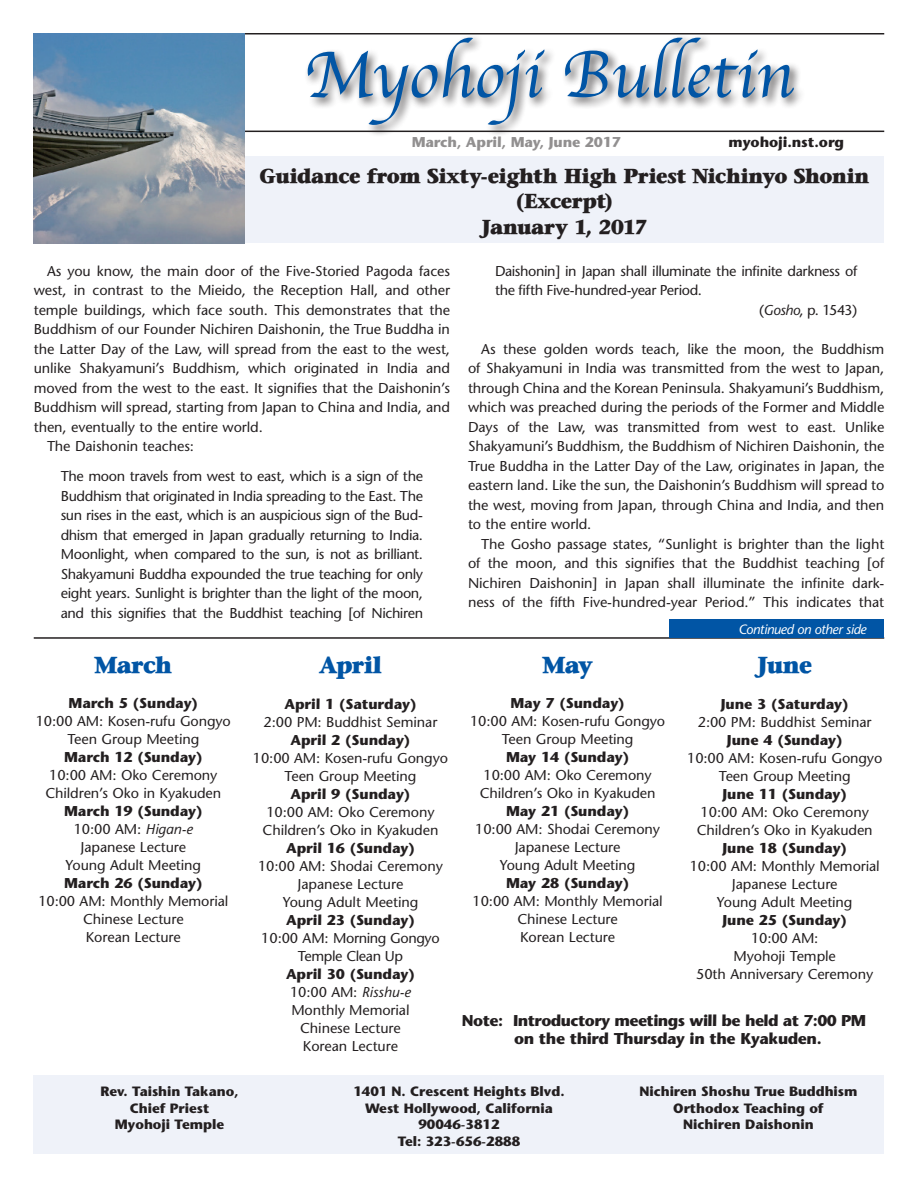
<style>
.page{position:relative;width:918px;height:1188px;background:#fff}
.page>*{position:absolute;margin:0;border:0;box-sizing:border-box;transform-origin:0 0}
.t1{font:68.4px "Apple Chancery";color:#0155a5}
.t2{font:800 22.8px "Stone Serif";letter-spacing:-.02em;color:#0155a5}
.t3{font:800 19.95px/25.5px "Stone Serif";letter-spacing:-.005em;color:#231f20;text-align:center}
.t4{font:700 15.6px/17.2px "Stone Sans";letter-spacing:-.02em;color:#231f20;text-align:center}
.t5{font:14.25px/18px "Stone Sans";color:#231f20;text-align:center}
.t6{font:700 14.25px "Stone Sans";color:#231f20}
.t7{font:700 13.5px/16.5px "Stone Sans";color:#231f20;text-align:center}
.t8{font:italic 13.5px "Stone Sans";letter-spacing:-.03em;color:#fff}
.s1{font-weight:700}
.s2{font-style:italic}
</style>
<div class="page">
<hr style="left:34px;top:33px;width:850px;height:1px;background:#231f20">
<hr style="left:34px;top:131px;width:850px;height:1px;background:#231f20">
<div style="left:245px;top:157px;width:639px;height:86px;background:#eff2f9"></div>
<div style="left:34px;top:1076px;width:850px;height:78px;background:#eff2f9"></div>
<hr style="left:34px;top:637px;width:850px;height:2px;background:#231f20">
<div style="left:304px;top:34px;width:502px;height:104px;background:#231f20;opacity:.75"></div>
<div style="left:670px;top:620px;width:214px;height:18px;background:#0155a5"></div>
<img style="left:34px;top:34px;width:211px;height:209px">
<h1 class="t1" style="left:303px;top:20px;width:492px">Myohoji Bulletin</h1>
<p class="t6" style="left:412px;top:133px;width:211px">March, April, May, June 2017</p>
<p class="t6" style="left:729px;top:133px;width:117px">myohoji.nst.org</p>
<h3 class="t3" style="left:259px;top:163px;width:612px">Guidance from Sixty-eighth High Priest Nichinyo Shonin (Excerpt)<br>January 1, 2017</h3>
<p class="t5" style="left:47px;top:262px;width:405px">As you know, the main door of the Five-Storied Pagoda faces</p>
<p class="t5" style="left:34px;top:281px;width:418px">west, in contrast to the Mieido, the Reception Hall, and other</p>
<p class="t5" style="left:34px;top:301px;width:418px">temple buildings, which face south. This demonstrates that the</p>
<p class="t5" style="left:34px;top:320px;width:418px">Buddhism of our Founder Nichiren Daishonin, the True Buddha in</p>
<p class="t5" style="left:34px;top:340px;width:418px">the Latter Day of the Law, will spread from the east to the west,</p>
<p class="t5" style="left:34px;top:359px;width:418px">unlike Shakyamuni’s Buddhism, which originated in India and</p>
<p class="t5" style="left:34px;top:379px;width:418px">moved from the west to the east. It signifies that the Daishonin’s</p>
<p class="t5" style="left:34px;top:398px;width:418px">Buddhism will spread, starting from Japan to China and India, and</p>
<p class="t5" style="left:34px;top:418px;width:231px">then, eventually to the entire world.</p>
<p class="t5" style="left:47px;top:437px;width:149px">The Daishonin teaches:</p>
<p class="t5" style="left:61px;top:467px;width:364px;line-height:19.5px;text-align:justify">The moon travels from west to east, which is a sign of the Buddhism that originated in India spreading to the East. The sun rises in the east, which is an auspicious sign of the Bud&shy;dhism that emerged in Japan gradually returning to India.<br>Moonlight, when compared to the sun, is not as brilliant.<br>Shakyamuni Buddha expounded the true teaching for only eight years. Sunlight is brighter than the light of the moon, and this signifies that the Buddhist teaching [of Nichiren</p>
<h2 class="t2" style="left:95px;top:650px;width:79px">March</h2>
<p class="t6" style="left:69px;top:694px;width:131px">March 5 (Sunday)</p>
<p class="t5" style="left:36px;top:712px;width:197px">10:00 AM: Kosen-rufu Gongyo<br>Teen Group Meeting</p>
<p class="t6" style="left:64px;top:748px;width:140px">March 12 (Sunday)</p>
<p class="t5" style="left:45px;top:766px;width:178px;text-align:left">10:00 AM: Oko Ceremony<br>Children’s Oko in Kyakuden</p>
<p class="t5" style="left:64px;top:802px;width:140px"><span class="s1">March 19 (Sunday)<br></span>10:00 AM: <span class="s2">Higan-e<br></span>Japanese Lecture<br>Young Adult Meeting</p>
<p class="t6" style="left:64px;top:874px;width:140px">March 26 (Sunday)</p>
<p class="t5" style="left:38px;top:892px;width:192px">10:00 AM: Monthly Memorial<br>Chinese Lecture<br>Korean Lecture</p>
<h2 class="t2" style="left:319px;top:650px;width:65px">April</h2>
<p class="t6" style="left:284px;top:695px;width:134px">April 1 (Saturday)</p>
<p class="t5" style="left:264px;top:713px;width:175px">2:00 PM: Buddhist Seminar</p>
<p class="t6" style="left:291px;top:731px;width:122px">April 2 (Sunday)</p>
<p class="t5" style="left:253px;top:749px;width:197px">10:00 AM: Kosen-rufu Gongyo<br>Teen Group Meeting</p>
<p class="t6" style="left:291px;top:785px;width:122px">April 9 (Sunday)</p>
<p class="t5" style="left:263px;top:803px;width:178px;text-align:left">10:00 AM: Oko Ceremony<br>Children’s Oko in Kyakuden</p>
<p class="t6" style="left:286px;top:839px;width:130px">April 16 (Sunday)</p>
<p class="t5" style="left:258px;top:857px;width:186px">10:00 AM: Shodai Ceremony<br>Japanese Lecture<br>Young Adult Meeting</p>
<p class="t6" style="left:286px;top:911px;width:130px">April 23 (Sunday)</p>
<p class="t5" style="left:261px;top:929px;width:180px">10:00 AM: Morning Gongyo<br>Temple Clean Up</p>
<p class="t5" style="left:286px;top:965px;width:130px"><span class="s1">April 30 (Sunday)<br></span>10:00 AM: <span class="s2">Risshu-e<br></span>Monthly Memorial<br>Chinese Lecture<br>Korean Lecture</p>
<p class="t5" style="left:495px;top:262px;width:364px">Daishonin] in Japan shall illuminate the infinite darkness of</p>
<p class="t5" style="left:495px;top:281px;width:209px">the fifth Five-hundred-year Period.</p>
<p class="t5" style="left:759px;top:301px;width:100px">(<span class="s2">Gosho</span>, p. 1543)</p>
<p class="t5" style="left:468px;top:339px;width:418px;line-height:19.5px;text-align:justify;text-indent:13px">As these golden words teach, like the moon, the Buddhism of Shakyamuni in India was transmitted from the west to Japan, through China and the Korean Peninsula. Shakyamuni’s Buddhism, which was preached during the periods of the Former and Middle Days of the Law, was transmitted from west to east. Unlike Shakyamuni’s Buddhism, the Buddhism of Nichiren Daishonin, the True Buddha in the Latter Day of the Law, originates in Japan, the eastern land. Like the sun, the Daishonin’s Buddhism will spread to the west, moving from Japan, through China and India, and then to the entire world.</p>
<p class="t5" style="left:468px;top:534px;width:418px;line-height:19.5px;text-align:justify;text-indent:13px">The Gosho passage states, “Sunlight is brighter than the light of the moon, and this signifies that the Buddhist teaching [of Nichiren Daishonin] in Japan shall illuminate the infinite dark&shy;ness of the fifth Five-hundred-year Period.” This indicates that</p>
<h2 class="t2" style="left:543px;top:650px;width:51px">May</h2>
<p class="t6" style="left:511px;top:694px;width:116px">May 7 (Sunday)</p>
<p class="t5" style="left:470px;top:712px;width:197px">10:00 AM: Kosen-rufu Gongyo<br>Teen Group Meeting</p>
<p class="t6" style="left:506px;top:748px;width:125px">May 14 (Sunday)</p>
<p class="t5" style="left:480px;top:766px;width:178px;text-align:left">10:00 AM: Oko Ceremony<br>Children’s Oko in Kyakuden</p>
<p class="t6" style="left:506px;top:802px;width:125px">May 21 (Sunday)</p>
<p class="t5" style="left:475px;top:820px;width:186px">10:00 AM: Shodai Ceremony<br>Japanese Lecture<br>Young Adult Meeting</p>
<p class="t6" style="left:506px;top:874px;width:125px">May 28 (Sunday)</p>
<p class="t5" style="left:473px;top:892px;width:192px">10:00 AM: Monthly Memorial<br>Chinese Lecture<br>Korean Lecture</p>
<p class="t8" style="left:738px;top:621px;width:130px">Continued on other side</p>
<h2 class="t2" style="left:758px;top:650px;width:56px">June</h2>
<p class="t6" style="left:721px;top:695px;width:129px">June 3 (Saturday)</p>
<p class="t5" style="left:698px;top:713px;width:175px">2:00 PM: Buddhist Seminar</p>
<p class="t6" style="left:727px;top:731px;width:117px">June 4 (Sunday)</p>
<p class="t5" style="left:687px;top:749px;width:197px">10:00 AM: Kosen-rufu Gongyo<br>Teen Group Meeting</p>
<p class="t6" style="left:722px;top:785px;width:126px">June 11 (Sunday)</p>
<p class="t5" style="left:697px;top:803px;width:178px;text-align:left">10:00 AM: Oko Ceremony<br>Children’s Oko in Kyakuden</p>
<p class="t6" style="left:723px;top:839px;width:126px">June 18 (Sunday)</p>
<p class="t5" style="left:690px;top:857px;width:192px">10:00 AM: Monthly Memorial<br>Japanese Lecture<br>Young Adult Meeting</p>
<p class="t6" style="left:722px;top:911px;width:126px">June 25 (Sunday)</p>
<p class="t5" style="left:696px;top:929px;width:178px">10:00 AM:<br>Myohoji Temple<br>50th Anniversary Ceremony</p>
<p class="t4" style="left:462px;top:1012px;width:406px">Note: Introductory meetings will be held at 7:00 PM on the third Thursday in the Kyakuden.</p>
<p class="t7" style="left:100px;top:1083px;width:140px">Rev. Taishin Takano,<br>Chief Priest<br>Myohoji Temple</p>
<p class="t7" style="left:353px;top:1083px;width:213px">1401 N. Crescent Heights Blvd.<br>West Hollywood, California<br>90046-3812<br>Tel: 323-656-2888</p>
<p class="t7" style="left:639px;top:1083px;width:220px">Nichiren Shoshu True Buddhism<br>Orthodox Teaching of<br>Nichiren Daishonin</p>
</div>
